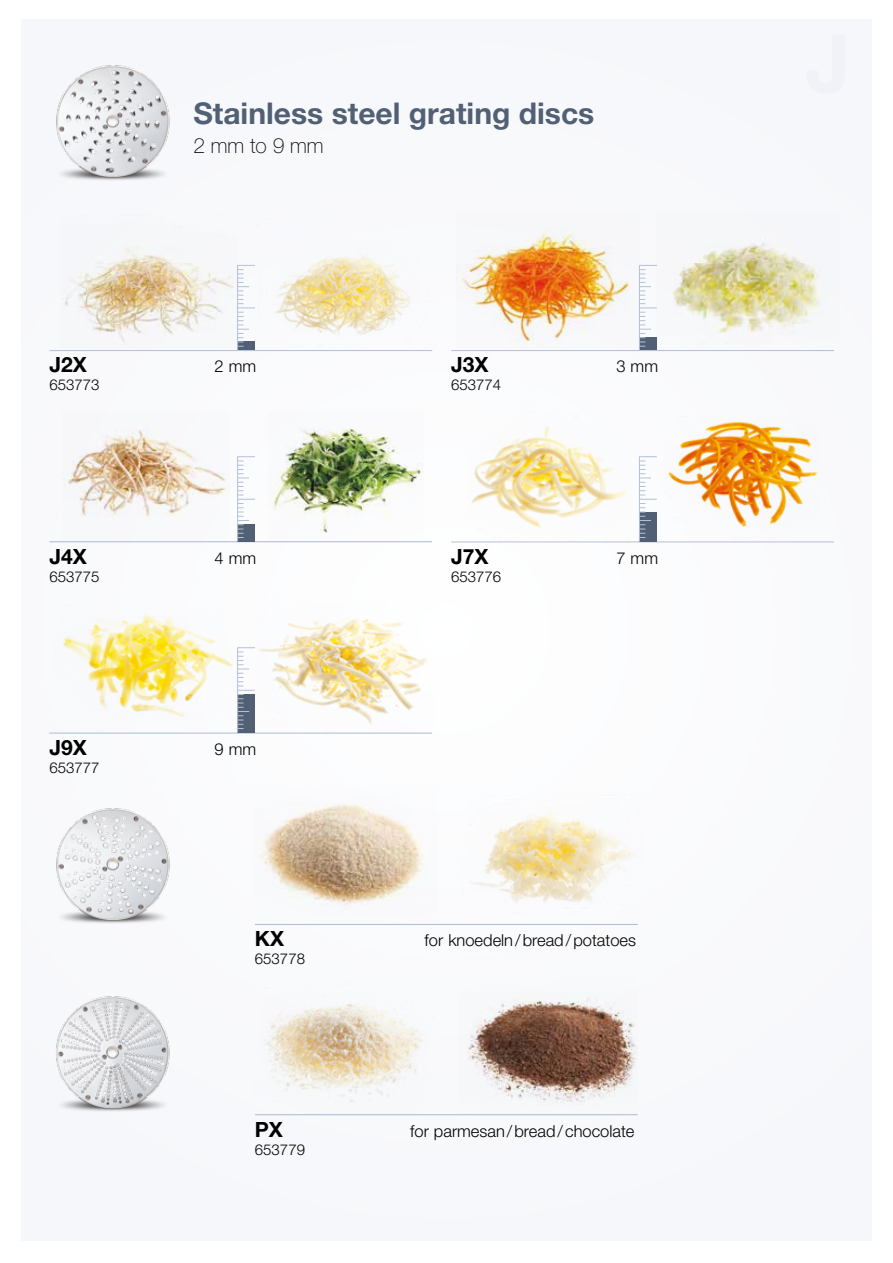
<style>
.page{position:relative;width:893px;height:1263px;background:#fff}
.page>*{position:absolute;margin:0;border:0;box-sizing:border-box;transform-origin:0 0}
.t1{font:700 30px "Helvetica Neue LT Std";color:#526075}
.t2{font:700 21px "Helvetica Neue LT Std";color:#000}
.t3{font:100 21px "Helvetica Neue LT Std";color:#000}
.t4{font:300 16.5px "Helvetica Neue LT Std";color:#000}
.t5{font:300 15px "Helvetica Neue LT Std";color:#000}
</style>
<div class="page">
<div style="left:21px;top:20px;width:851px;height:1220px;background:#f9f9fb"></div>
<img style="left:62px;top:246px;width:172px;height:95px">
<img style="left:63px;top:614px;width:170px;height:103px">
<img style="left:457px;top:229px;width:173px;height:120px">
<img style="left:276px;top:253px;width:134px;height:82px">
<img style="left:260px;top:617px;width:167px;height:107px">
<img style="left:673px;top:243px;width:147px;height:90px">
<img style="left:62px;top:429px;width:165px;height:87px">
<img style="left:261px;top:804px;width:162px;height:101px">
<img style="left:470px;top:814px;width:165px;height:88px">
<img style="left:471px;top:426px;width:155px;height:102px">
<img style="left:266px;top:1003px;width:156px;height:99px">
<img style="left:274px;top:428px;width:149px;height:105px">
<img style="left:668px;top:421px;width:150px;height:106px">
<img style="left:468px;top:997px;width:169px;height:105px">
<hr style="left:255px;top:924px;width:383px;height:1px;background:#b4c0d8">
<hr style="left:255px;top:1114px;width:383px;height:1px;background:#b4c0d8">
<img style="left:56px;top:65px;width:114px;height:115px">
<img style="left:56px;top:808px;width:114px;height:115px">
<img style="left:56px;top:996px;width:114px;height:115px">
<hr style="left:49px;top:350px;width:383px;height:1px;background:#b4c0d8">
<hr style="left:49px;top:541px;width:383px;height:1px;background:#b4c0d8">
<hr style="left:49px;top:732px;width:383px;height:2px;background:#b4c0d8">
<hr style="left:451px;top:350px;width:383px;height:1px;background:#b4c0d8">
<hr style="left:451px;top:541px;width:383px;height:1px;background:#b4c0d8">
<div style="left:238px;top:342px;width:17px;height:8px;background:#526075"></div>
<hr style="left:237px;top:265px;width:1px;height:85px;background:#b4c0d8">
<svg style="left:238px;top:265px;width:17px;height:82px"></svg>
<div style="left:238px;top:524px;width:17px;height:17px;background:#526075"></div>
<hr style="left:237px;top:456px;width:1px;height:85px;background:#b4c0d8">
<svg style="left:238px;top:456px;width:17px;height:82px"></svg>
<div style="left:238px;top:694px;width:17px;height:38px;background:#526075"></div>
<hr style="left:237px;top:647px;width:1px;height:85px;background:#b4c0d8">
<svg style="left:238px;top:647px;width:17px;height:82px"></svg>
<div style="left:640px;top:337px;width:17px;height:13px;background:#526075"></div>
<hr style="left:639px;top:265px;width:1px;height:85px;background:#b4c0d8">
<svg style="left:640px;top:265px;width:17px;height:82px"></svg>
<div style="left:640px;top:512px;width:17px;height:29px;background:#526075"></div>
<hr style="left:639px;top:456px;width:1px;height:85px;background:#b4c0d8">
<svg style="left:640px;top:456px;width:17px;height:82px"></svg>
<h1 class="t1" style="left:193px;top:94px;width:402px">Stainless steel grating discs</h1>
<p class="t3" style="left:193px;top:134px;width:132px">2 mm to 9 mm</p>
<p class="t2" style="left:49px;top:352px;width:39px">J2X</p>
<p class="t4" style="left:215px;top:356px;width:43px">2 mm</p>
<p class="t5" style="left:49px;top:376px;width:52px">653773</p>
<p class="t2" style="left:49px;top:543px;width:39px">J4X</p>
<p class="t4" style="left:215px;top:548px;width:43px">4 mm</p>
<p class="t5" style="left:49px;top:567px;width:52px">653775</p>
<p class="t2" style="left:49px;top:734px;width:39px">J9X</p>
<p class="t4" style="left:215px;top:739px;width:43px">9 mm</p>
<p class="t5" style="left:49px;top:758px;width:52px">653777</p>
<p class="t2" style="left:451px;top:352px;width:39px">J3X</p>
<p class="t4" style="left:616px;top:356px;width:43px">3 mm</p>
<p class="t5" style="left:451px;top:376px;width:52px">653774</p>
<p class="t2" style="left:451px;top:543px;width:39px">J7X</p>
<p class="t4" style="left:616px;top:548px;width:43px">7 mm</p>
<p class="t5" style="left:451px;top:567px;width:52px">653776</p>
<p class="t2" style="left:255px;top:926px;width:31px">KX</p>
<p class="t4" style="left:425px;top:930px;width:213px">for knoedeln/bread/potatoes</p>
<p class="t5" style="left:255px;top:950px;width:52px">653778</p>
<p class="t2" style="left:255px;top:1116px;width:30px">PX</p>
<p class="t4" style="left:410px;top:1120px;width:226px">for parmesan/bread/chocolate</p>
<p class="t5" style="left:255px;top:1140px;width:52px">653779</p>
</div>
